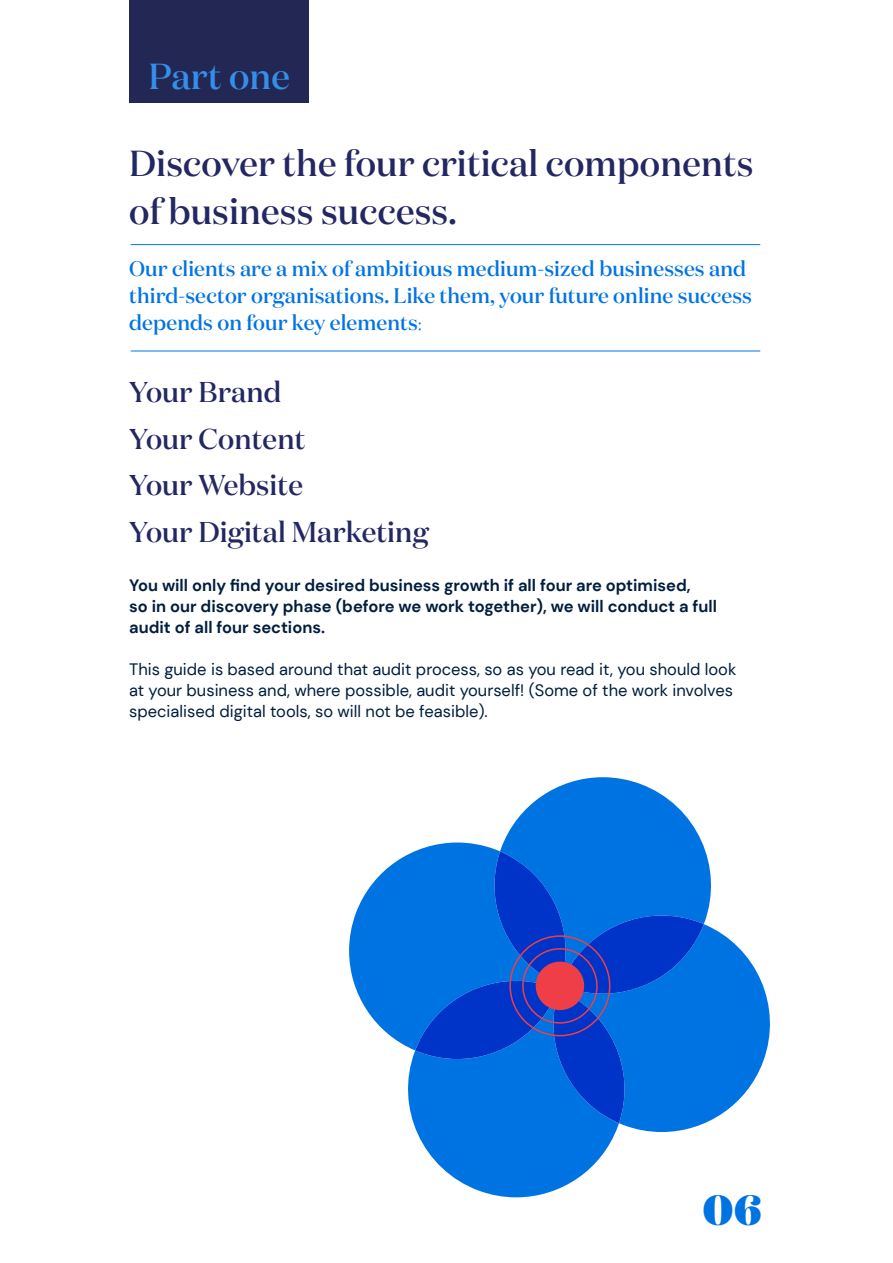
<style>
.page{position:relative;width:893px;height:1263px;background:#fff}
.page>*{position:absolute;margin:0;border:0;box-sizing:border-box;transform-origin:0 0}
.t1{font:900 42.3px "Domaine Display Test";color:#0073e2}
.t2{font:500 36px/48px "Domaine Display Test";letter-spacing:.005em;color:#232762}
.t3{font:500 36px "Domaine Display Test";letter-spacing:.005em;color:#338fea}
.t4{font:500 28.5px/46.5px "Domaine Display Test";letter-spacing:.005em;color:#232762}
.t5{font:500 21px/27px "Domaine Display Test";letter-spacing:.005em;color:#0073e5}
.t6{font:16.5px/21px "DM Sans";color:#001d3d}
.t7{font:700 16.5px/21px "DM Sans";color:#001d3d}
.s1{font-family:"Cormorant Garamond"}
</style>
<div class="page">
<svg style="left:349px;top:777px;width:421px;height:420px"></svg>
<hr style="left:131px;top:351px;width:629px;height:1px;background:#0073e5">
<hr style="left:131px;top:244px;width:629px;height:1px;background:#0073e5">
<div style="left:130px;top:0;width:179px;height:103px;background:#232754"></div>
<h2 class="t3" style="left:149px;top:53px;width:143px">Part one</h2>
<h2 class="t2" style="left:129px;top:139px;width:626px">Discover the four critical components of business success.</h2>
<p class="t5" style="left:129px;top:255px;width:624px">Our clients are a mix of ambitious medium-sized businesses and third-sector organisations. Like them, your future online success depends on four key elements<span class="s1">:</span></p>
<h3 class="t4" style="left:129px;top:369px;width:301px">Your Brand<br>Your Content<br>Your Website<br>Your Digital Marketing</h3>
<p class="t7" style="left:129px;top:575px;width:589px">You will only find your desired business growth if all four are optimised,<br>so in our discovery phase (before we work together), we will conduct a full audit of all four sections.</p>
<p class="t6" style="left:129px;top:659px;width:609px">This guide is based around that audit process, so as you read it, you should look at your business and, where possible, audit yourself! (Some of the work involves specialised digital tools, so will not be feasible).</p>
<h1 class="t1" style="left:703px;top:1181px;width:60px">06</h1>
</div>
